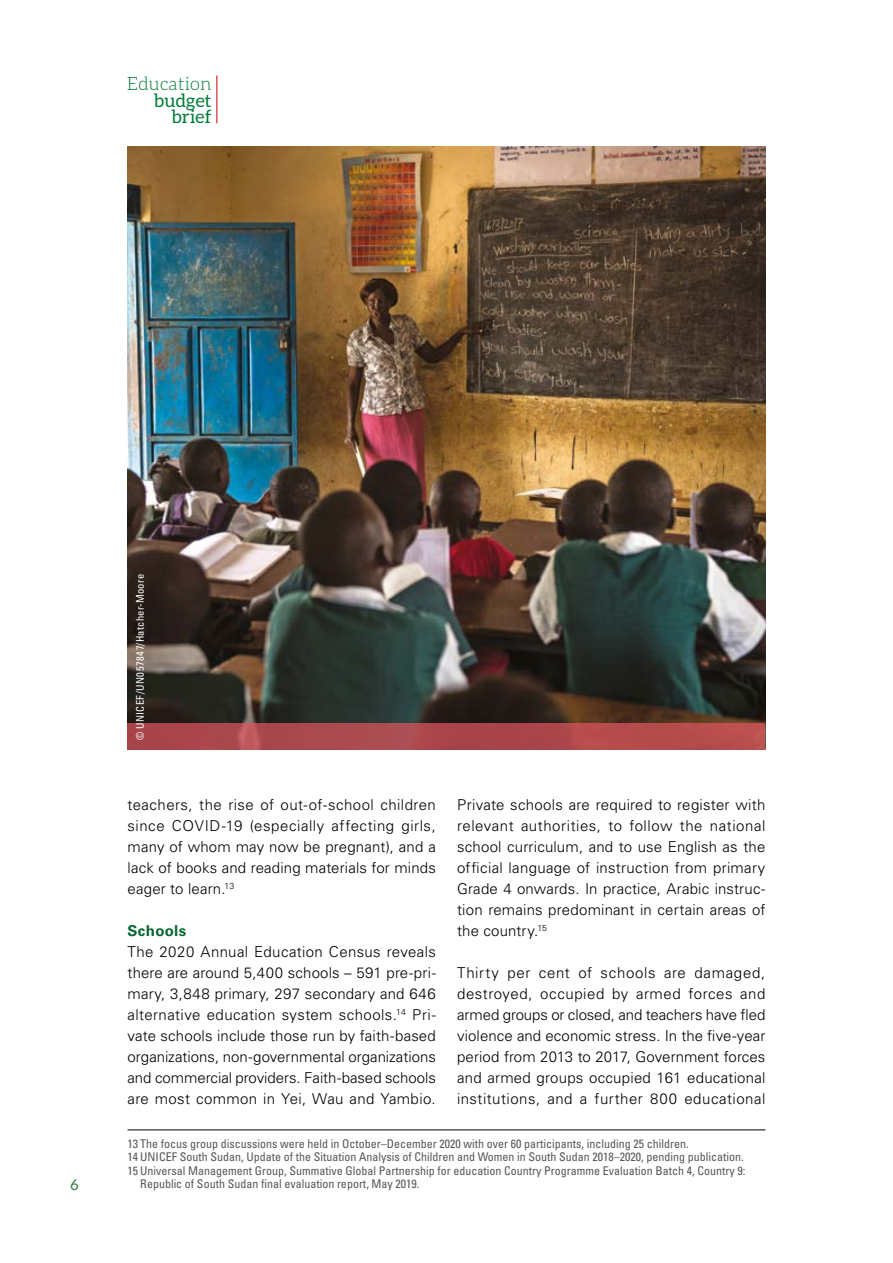
<style>
.page{position:relative;width:893px;height:1263px;background:#fff}
.page>*{position:absolute;margin:0;border:0;box-sizing:border-box;transform-origin:0 0}
.t1{font:18.3px/16.2px "Aleo";letter-spacing:.01em;color:#007d39;text-align:right}
.t2{font:300 18.3px "Aleo";letter-spacing:.01em;color:#007d39}
.t3{font:300 15px/21px "Univers LT Std";letter-spacing:.015em;color:#000;text-align:justify}
.t4{font:700 15px "Univers LT Std";letter-spacing:.02em;color:#00652e}
.t5{font:15px "Aleo";color:#2f7a47}
.t6{font:condensed 12px "Univers LT Std";color:#575756}
.t7{font:condensed 10.5px "Univers LT Std";letter-spacing:.03em;color:#fff}
</style>
<div class="page">
<hr style="left:216px;top:76px;width:2px;height:47px;background:#da555d">
<hr style="left:128px;top:1129px;width:637px;height:1px;background:#000">
<img style="left:128px;top:147px;width:637px;height:576px">
<div style="left:128px;top:723px;width:637px;height:26px;background:linear-gradient(to right,#a7474d,#b64c4c)"></div>
<p class="t2" style="left:127px;top:74px;width:86px">Education</p>
<p class="t1" style="left:154px;top:92px;width:59px">budget brief</p>
<p class="t5" style="left:71px;top:1176px;width:10px">6</p>
<p class="t7" style="left:133px;top:739px;width:167px;rotate:-90deg">© UNICEF/UN057847/Hatcher-Moore</p>
<p class="t3" style="left:128px;top:794px;width:310px">teachers, the rise of out-of-school children since COVID-19 (especially affecting girls, many of whom may now be pregnant), and a lack of books and reading materials for minds eager to learn.<sup>13</sup></p>
<p class="t4" style="left:128px;top:922px;width:60px">Schools</p>
<p class="t3" style="left:128px;top:941px;width:310px">The 2020 Annual Education Census reveals there are around 5,400 schools – 591 pre-pri&shy;mary, 3,848 primary, 297 secondary and 646 alternative education system schools.<sup>14</sup> Pri&shy;vate schools include those run by faith-based organizations, non-governmental organizations and commercial providers. Faith-based schools are most common in Yei, Wau and Yambio.</p>
<p class="t6" style="left:128px;top:1136px;width:563px">13 The focus group discussions were held in October–December 2020 with over 60 participants, including 25 children.</p>
<p class="t6" style="left:128px;top:1149px;width:618px">14 UNICEF South Sudan, Update of the Situation Analysis of Children and Women in South Sudan 2018–2020, pending publication.</p>
<p class="t6" style="left:128px;top:1163px;width:619px">15 Universal Management Group, Summative Global Partnership for education Country Programme Evaluation Batch 4, Country 9:</p>
<p class="t6" style="left:140px;top:1176px;width:281px">Republic of South Sudan final evaluation report, May 2019.</p>
<p class="t3" style="left:457px;top:794px;width:310px">Private schools are required to register with relevant authorities, to follow the national school curriculum, and to use English as the official language of instruction from primary Grade 4 onwards. In practice, Arabic instruc&shy;tion remains predominant in certain areas of the country.<sup>15</sup></p>
<p class="t3" style="left:457px;top:962px;width:310px">Thirty per cent of schools are damaged, destroyed, occupied by armed forces and armed groups or closed, and teachers have fled violence and economic stress. In the five-year period from 2013 to 2017, Government forces and armed groups occupied 161 educational institutions, and a further 800 educational</p>
</div>
